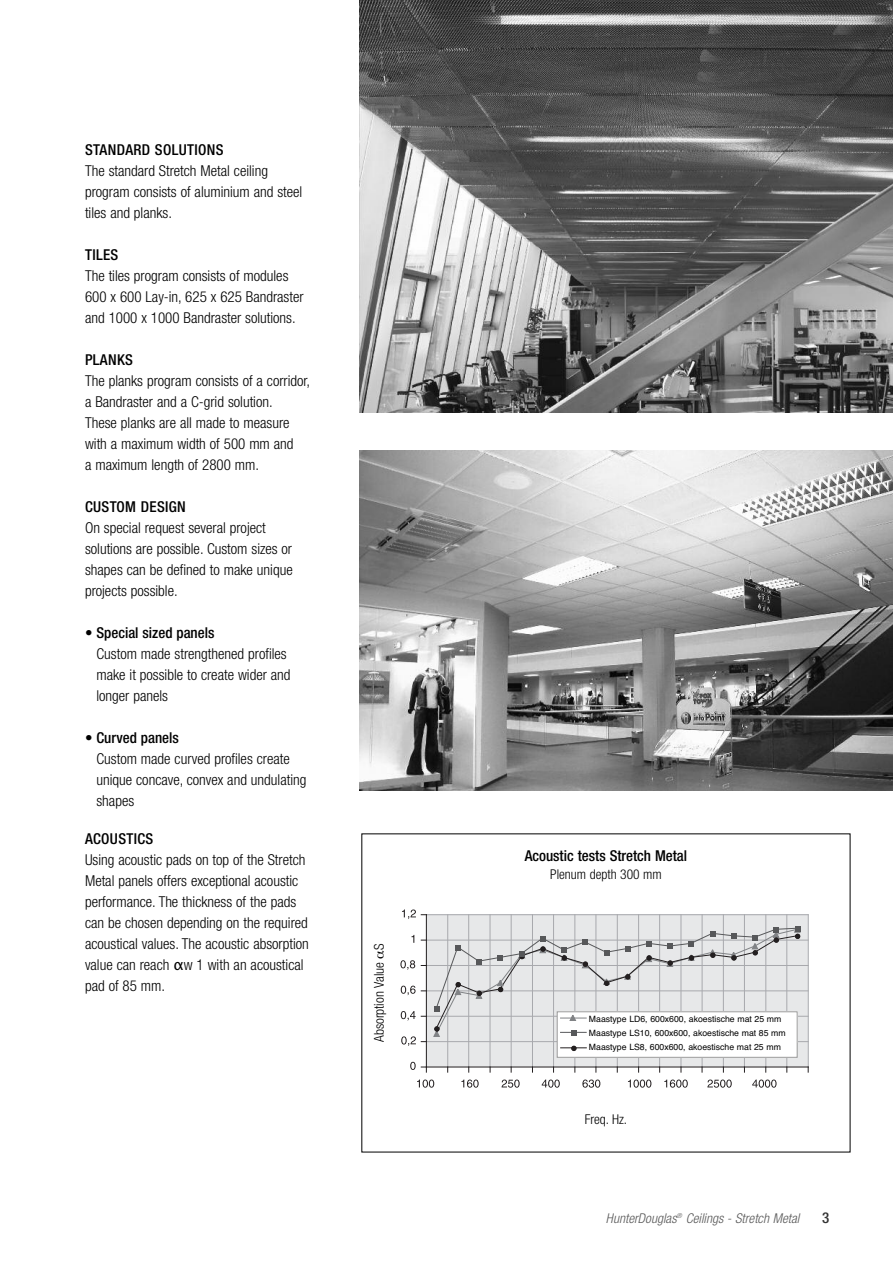
<style>
.page{position:relative;width:893px;height:1263px;background:#fff}
.page>*{position:absolute;margin:0;border:0;box-sizing:border-box;transform-origin:0 0}
.t1{font:300 condensed 15px/21px "Helvetica Neue";color:#000}
.t2{font:500 condensed 15px "Helvetica Neue";letter-spacing:.025em;color:#000}
.t3{font:500 condensed 15px "Helvetica Neue";color:#000}
.t4{font:500 condensed 15px "Helvetica Neue";color:#333}
.t5{font:300 condensed 13.5px "Helvetica Neue";color:#000}
.t6{font:italic 300 condensed 13.5px "Helvetica Neue";letter-spacing:.005em;color:#595959}
.t7{font:8.7px/14.2px "Helvetica";color:#000}
.s1{font-weight:500}
.s2{font-family:"Lucida Grande";font-weight:400;font-stretch:normal}
</style>
<div class="page">
<img style="left:359px;top:0;width:534px;height:412px">
<img style="left:359px;top:451px;width:534px;height:340px">
<div style="left:427px;top:915px;width:381px;height:152px;background:#e7e8e9"></div>
<hr style="left:426px;top:1041px;width:382px;height:1px;background:#a8a9ad">
<hr style="left:426px;top:1016px;width:382px;height:1px;background:#a8a9ad">
<hr style="left:426px;top:990px;width:382px;height:1px;background:#a8a9ad">
<hr style="left:426px;top:965px;width:382px;height:1px;background:#a8a9ad">
<hr style="left:426px;top:940px;width:382px;height:1px;background:#a8a9ad">
<hr style="left:426px;top:914px;width:382px;height:1px;background:#a8a9ad">
<hr style="left:426px;top:915px;width:1px;height:152px;background:#231f20">
<hr style="left:447px;top:915px;width:1px;height:152px;background:#a8a9ad">
<hr style="left:468px;top:915px;width:1px;height:152px;background:#a8a9ad">
<hr style="left:490px;top:915px;width:1px;height:152px;background:#a8a9ad">
<hr style="left:511px;top:915px;width:1px;height:152px;background:#a8a9ad">
<hr style="left:532px;top:915px;width:1px;height:152px;background:#a8a9ad">
<hr style="left:553px;top:915px;width:1px;height:152px;background:#a8a9ad">
<hr style="left:575px;top:915px;width:1px;height:152px;background:#a8a9ad">
<hr style="left:596px;top:915px;width:1px;height:152px;background:#a8a9ad">
<hr style="left:617px;top:915px;width:1px;height:152px;background:#a8a9ad">
<hr style="left:638px;top:915px;width:1px;height:152px;background:#a8a9ad">
<hr style="left:659px;top:915px;width:1px;height:152px;background:#a8a9ad">
<hr style="left:681px;top:915px;width:1px;height:152px;background:#a8a9ad">
<hr style="left:702px;top:915px;width:1px;height:152px;background:#a8a9ad">
<hr style="left:723px;top:915px;width:1px;height:152px;background:#a8a9ad">
<hr style="left:744px;top:915px;width:1px;height:152px;background:#a8a9ad">
<hr style="left:766px;top:915px;width:1px;height:152px;background:#a8a9ad">
<hr style="left:787px;top:915px;width:1px;height:152px;background:#a8a9ad">
<hr style="left:808px;top:915px;width:1px;height:152px;background:#a8a9ad">
<hr style="left:426px;top:1067px;width:382px;height:1px;background:#231f20">
<svg style="left:410px;top:1062px;width:17px;height:10px"></svg>
<svg style="left:401px;top:1036px;width:25px;height:10px"></svg>
<svg style="left:401px;top:1011px;width:25px;height:9px"></svg>
<svg style="left:401px;top:986px;width:25px;height:9px"></svg>
<svg style="left:400px;top:960px;width:15px;height:10px"></svg>
<svg style="left:411px;top:935px;width:3px;height:8px"></svg>
<svg style="left:402px;top:909px;width:24px;height:10px"></svg>
<svg style="left:417px;top:1079px;width:17px;height:9px"></svg>
<svg style="left:461px;top:1079px;width:18px;height:9px"></svg>
<svg style="left:502px;top:1079px;width:18px;height:9px"></svg>
<svg style="left:542px;top:1079px;width:18px;height:9px"></svg>
<svg style="left:582px;top:1079px;width:18px;height:9px"></svg>
<svg style="left:628px;top:1079px;width:23px;height:9px"></svg>
<svg style="left:664px;top:1079px;width:24px;height:9px"></svg>
<svg style="left:707px;top:1079px;width:25px;height:9px"></svg>
<svg style="left:752px;top:1079px;width:24px;height:9px"></svg>
<div style="left:557px;top:1012px;width:240px;height:31px;background:#fff"></div>
<svg style="left:561px;top:1045px;width:27px;height:7px"></svg>
<svg style="left:432px;top:926px;width:369px;height:111px"></svg>
<div style="left:588px;top:1013px;width:171px;height:41px;background:#fff"></div>
<div style="left:589px;top:1015px;width:206px;height:41px;background:#fff"></div>
<p class="t2" style="left:85px;top:145px;width:140px">STANDARD SOLUTIONS</p>
<p class="t1" style="left:85px;top:162px;width:219px">The standard Stretch Metal ceiling program consists of aluminium and steel tiles and planks.</p>
<p class="t2" style="left:85px;top:250px;width:35px">TILES</p>
<p class="t1" style="left:85px;top:267px;width:220px">The tiles program consists of modules<br>600 x 600 Lay-in, 625 x 625 Bandraster and 1000 x 1000 Bandraster solutions.</p>
<p class="t2" style="left:85px;top:355px;width:49px">PLANKS</p>
<p class="t1" style="left:85px;top:372px;width:227px">The planks program consists of a corridor, a Bandraster and a C-grid solution.<br>These planks are all made to measure with a maximum width of 500 mm and<br>a maximum length of 2800 mm.</p>
<p class="t2" style="left:85px;top:502px;width:102px">CUSTOM DESIGN</p>
<p class="t1" style="left:85px;top:519px;width:209px">On special request several project solutions are possible. Custom sizes or shapes can be defined to make unique projects possible.</p>
<p class="t1" style="left:96px;top:624px;width:196px;text-indent:-11px">• <span class="s1">Special sized panels<br></span>Custom made strengthened profiles make it possible to create wider and longer panels</p>
<p class="t1" style="left:96px;top:729px;width:211px;text-indent:-11px">• <span class="s1">Curved panels<br></span>Custom made curved profiles create unique concave, convex and undulating shapes</p>
<p class="t2" style="left:85px;top:833px;width:70px">ACOUSTICS</p>
<p class="t1" style="left:85px;top:851px;width:225px">Using acoustic pads on top of the Stretch Metal panels offers exceptional acoustic performance. The thickness of the pads can be chosen depending on the required acoustical values. The acoustic absorption value can reach <span class="s2">α</span>w 1 with an acoustical pad of 85 mm.</p>
<p class="t3" style="left:525px;top:850px;width:164px">Acoustic tests Stretch Metal</p>
<p class="t5" style="left:550px;top:869px;width:113px">Plenum depth 300 mm</p>
<p class="t5" style="left:374px;top:1042px;width:100px;rotate:-90deg">Absorption Value S</p>
<p class="t7" style="left:589px;top:1012px;width:198px">Maastype LD6, 600x600, akoestische mat 25 mm<br>Maastype LS10, 600x600, akoestische mat 85 mm<br>Maastype LS8, 600x600, akoestische mat 25 mm</p>
<p class="t5" style="left:585px;top:1114px;width:44px">Freq. Hz.</p>
<p class="t6" style="left:606px;top:1213px;width:195px">HunterDouglas<sup>®</sup> Ceilings - Stretch Metal</p>
<p class="t4" style="left:822px;top:1212px;width:9px">3</p>
</div>
